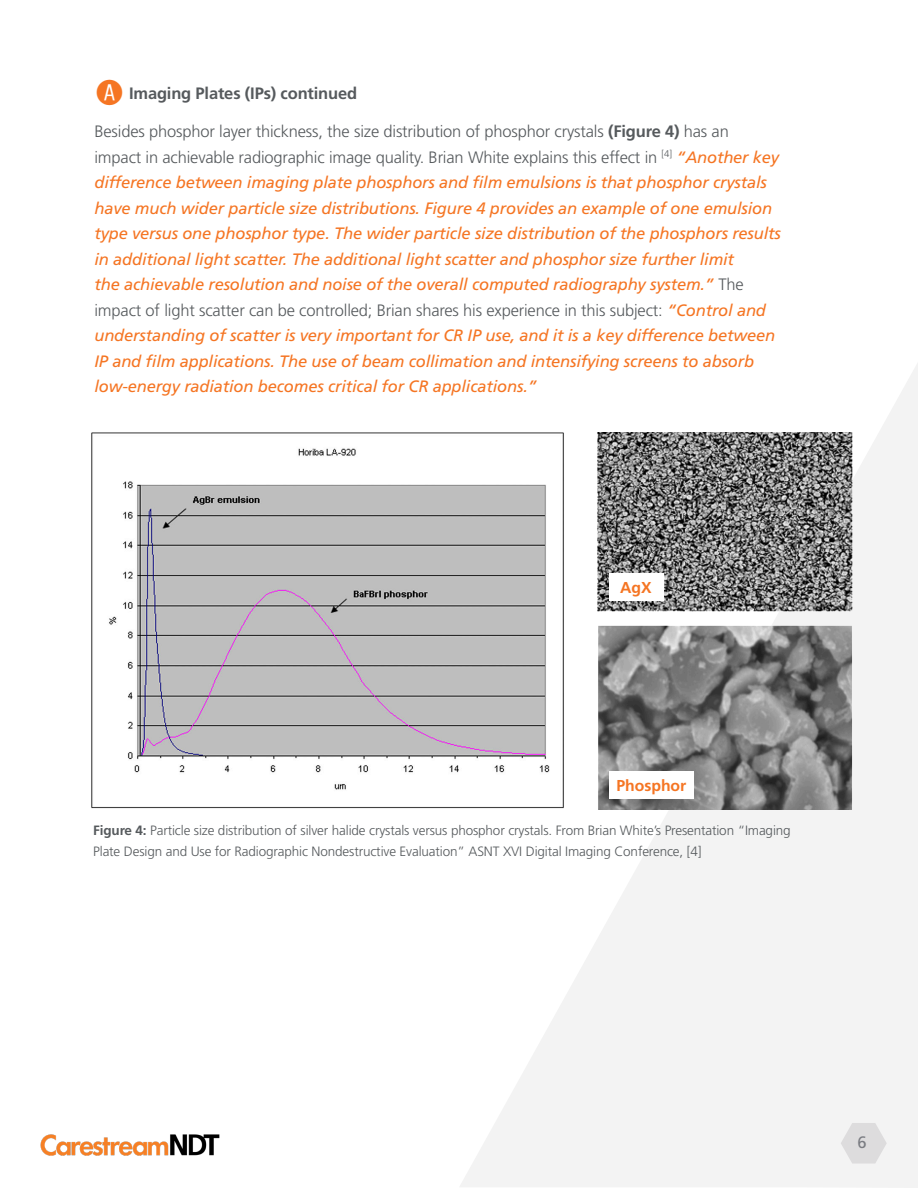
<style>
.page{position:relative;width:918px;height:1188px;background:#fff}
.page>*{position:absolute;margin:0;border:0;box-sizing:border-box;transform-origin:0 0}
.t1{font:italic 16.5px/25.5px "Frutiger LT Std";letter-spacing:-.01em;color:#f57523}
.t2{font:700 16.5px "Frutiger LT Std";letter-spacing:-.01em;color:#565a5d}
.t3{font:16.5px "Frutiger LT Std";color:#7a7c82}
.t4{font:700 15.75px "Frutiger LT Std";color:#f57523}
.t5{font:300 13.5px/21px "Frutiger LT Std";letter-spacing:-.01em;color:#565a5d}
.s1{font-family:"Circle Frame Neg";font-weight:400;font-size:34.5px;color:#f57523}
.s2{font-weight:300;font-style:normal;color:#565a5d}
.s3{font-weight:700;font-style:normal;color:#565a5d}
.s4{font-weight:700}
</style>
<div class="page">
<svg style="left:460px;top:363px;width:458px;height:825px;fill:#f3f3f3"></svg>
<img style="left:40px;top:1134px;width:180px;height:22px">
<svg style="left:841px;top:1123px;width:46px;height:41px"></svg>
<img style="left:91px;top:432px;width:767px;height:377px">
<div style="left:609px;top:574px;width:54px;height:27px;background:#fff"></div>
<div style="left:609px;top:771px;width:85px;height:27px;background:#fff"></div>
<p class="t2" style="left:94px;top:84px;width:264px"><span class="s1">A</span> Imaging Plates (IPs) continued</p>
<p class="t1" style="left:94px;top:119px;width:688px"><span class="s2">Besides phosphor layer thickness, the size distribution of phosphor crystals</span> <span class="s3">(Figure 4)</span> <span class="s2">has an<br>impact in achievable radiographic image quality. Brian White explains this effect in</span> <sup>[4]</sup> “Another key difference between imaging plate phosphors and film emulsions is that phosphor crystals have much wider particle size distributions. Figure 4 provides an example of one emulsion type versus one phosphor type. The wider particle size distribution of the phosphors results in additional light scatter. The additional light scatter and phosphor size further limit<br>the achievable resolution and noise of the overall computed radiography system.” <span class="s2">The impact of light scatter can be controlled; Brian shares his experience in this subject:</span> “Control and understanding of scatter is very important for CR IP use, and it is a key difference between IP and film applications. The use of beam collimation and intensifying screens to absorb low-energy radiation becomes critical for CR applications.”</p>
<p class="t4" style="left:620px;top:578px;width:33px">AgX</p>
<p class="t4" style="left:616px;top:776px;width:72px">Phosphor</p>
<p class="t5" style="left:93px;top:820px;width:699px"><span class="s4">Figure 4:</span> Particle size distribution of silver halide crystals versus phosphor crystals. From Brian White’s Presentation “Imaging<br>Plate Design and Use for Radiographic Nondestructive Evaluation” ASNT XVI Digital Imaging Conference, [4]</p>
<p class="t3" style="left:858px;top:1132px;width:11px">6</p>
</div>
